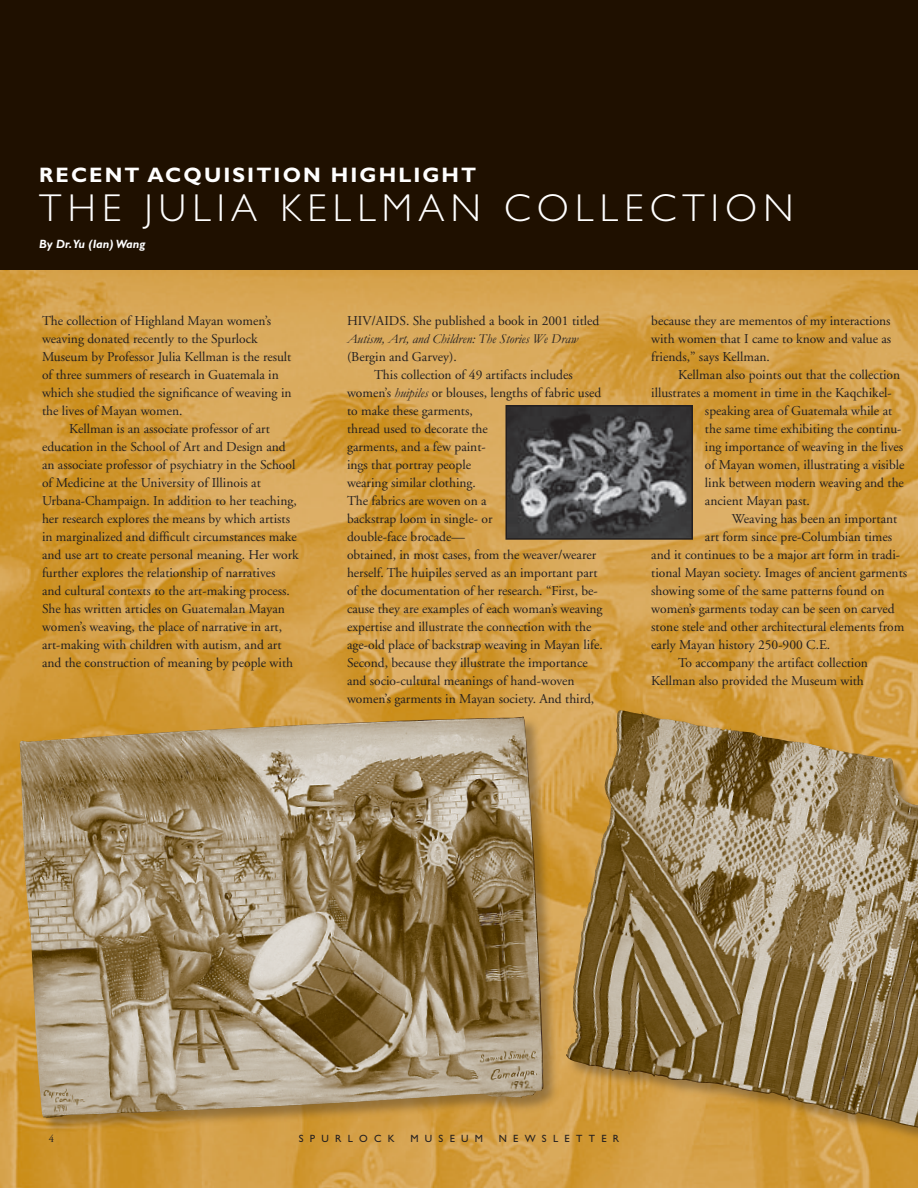
<style>
.page{position:relative;width:918px;height:1188px;background:#fff}
.page>*{position:absolute;margin:0;border:0;box-sizing:border-box;transform-origin:0 0}
.t1{font:300 39px "Gill Sans";letter-spacing:.16em;color:#fff}
.t2{font:700 21px "Gill Sans";letter-spacing:.1em;color:#fff}
.t3{font:13.5px/18px "Adobe Garamond";color:#231f20;text-align:justify}
.t4{font:italic 13.5px "Garamond";color:#231f20}
.t5{font:italic 700 12px "Gill Sans";color:#fff}
.t6{font:10.5px "Gill Sans";color:#231f20}
.s1{font-family:"Garamond";font-style:italic}
</style>
<div class="page">
<img style="left:0;top:270px;width:918px;height:918px">
<div style="left:0;top:0;width:918px;height:270px;background:#1f1000"></div>
<div style="left:565px;top:709px;width:353px;height:478px;background:#231f20;opacity:.35"></div>
<img style="left:566px;top:710px;width:229px;height:392px">
<img style="left:509px;top:408px;width:181px;height:129px">
<div style="left:506px;top:405px;width:187px;height:135px;border:2px solid #231f20"></div>
<div style="left:18px;top:715px;width:543px;height:419px;background:#231f20;opacity:.35"></div>
<img style="left:20px;top:716px;width:523px;height:402px">
<h2 class="t2" style="left:39px;top:163px;width:439px">RECENT ACQUISITION HIGHLIGHT</h2>
<h1 class="t1" style="left:39px;top:186px;width:194px">THE JULIA</h1>
<h1 class="t1" style="left:281px;top:186px;width:169px">KE LLMAN</h1>
<h1 class="t1" style="left:504px;top:186px;width:149px">CO LLECTION</h1>
<p class="t5" style="left:39px;top:237px;width:108px">By Dr.Yu (Ian) Wang</p>
<p class="t3" style="left:42px;top:312px;width:231px">The collection of Highland Mayan women’s</p>
<p class="t3" style="left:42px;top:330px;width:217px">weaving donated recently to the Spurlock</p>
<p class="t3" style="left:42px;top:348px;width:251px">Museum by Professor Julia Kellman is the result</p>
<p class="t3" style="left:42px;top:366px;width:238px">of three summers of research in Guatemala in</p>
<p class="t3" style="left:42px;top:384px;width:251px">which she studied the significance of weaving in</p>
<p class="t3" style="left:42px;top:402px;width:142px">the lives of Mayan women.</p>
<p class="t3" style="left:69px;top:420px;width:202px">Kellman is an associate professor of art</p>
<p class="t3" style="left:42px;top:438px;width:245px">education in the School of Art and Design and</p>
<p class="t3" style="left:42px;top:456px;width:255px">an associate professor of psychiatry in the School</p>
<p class="t3" style="left:42px;top:474px;width:220px">of Medicine at the University of Illinois at</p>
<p class="t3" style="left:42px;top:492px;width:256px">Urbana-Champaign. In addition to her teaching,</p>
<p class="t3" style="left:42px;top:510px;width:250px">her research explores the means by which artists</p>
<p class="t3" style="left:42px;top:528px;width:256px">in marginalized and difficult circumstances make</p>
<p class="t3" style="left:42px;top:546px;width:258px">and use art to create personal meaning. Her work</p>
<p class="t3" style="left:42px;top:564px;width:235px">further explores the relationship of narratives</p>
<p class="t3" style="left:42px;top:582px;width:249px">and cultural contexts to the art-making process.</p>
<p class="t3" style="left:42px;top:600px;width:244px">She has written articles on Guatemalan Mayan</p>
<p class="t3" style="left:42px;top:618px;width:242px">women’s weaving, the place of narrative in art,</p>
<p class="t3" style="left:42px;top:636px;width:241px">art-making with children with autism, and art</p>
<p class="t3" style="left:42px;top:654px;width:253px">and the construction of meaning by people with</p>
<p class="t3" style="left:347px;top:312px;width:254px">HIV/AIDS. She published a book in 2001 titled</p>
<p class="t4" style="left:347px;top:330px;width:232px">Autism, Art, and Children: The Stories We Draw</p>
<p class="t3" style="left:347px;top:348px;width:111px">(Bergin and Garvey).</p>
<p class="t3" style="left:374px;top:366px;width:200px">This collection of 49 artifacts includes</p>
<p class="t3" style="left:347px;top:384px;width:256px">women’s <span class="s1">huipiles</span> or blouses, lengths of fabric used</p>
<p class="t3" style="left:347px;top:402px;width:127px">to make these garments,</p>
<p class="t3" style="left:347px;top:420px;width:142px">thread used to decorate the</p>
<p class="t3" style="left:347px;top:438px;width:140px">garments, and a few paint-</p>
<p class="t3" style="left:347px;top:456px;width:126px">ings that portray people</p>
<p class="t3" style="left:347px;top:474px;width:130px">wearing similar clothing.</p>
<p class="t3" style="left:347px;top:492px;width:141px">The fabrics are woven on a</p>
<p class="t3" style="left:347px;top:510px;width:147px">backstrap loom in single- or</p>
<p class="t3" style="left:347px;top:528px;width:119px">double-face brocade—</p>
<p class="t3" style="left:347px;top:546px;width:251px">obtained, in most cases, from the weaver/wearer</p>
<p class="t3" style="left:347px;top:564px;width:252px">herself. The huipiles served as an important part</p>
<p class="t3" style="left:347px;top:582px;width:252px">of the documentation of her research. “First, be-</p>
<p class="t3" style="left:347px;top:600px;width:257px">cause they are examples of each woman’s weaving</p>
<p class="t3" style="left:347px;top:618px;width:246px">expertise and illustrate the connection with the</p>
<p class="t3" style="left:347px;top:636px;width:257px">age-old place of backstrap weaving in Mayan life.</p>
<p class="t3" style="left:347px;top:654px;width:242px">Second, because they illustrate the importance</p>
<p class="t3" style="left:347px;top:672px;width:229px">and socio-cultural meanings of hand-woven</p>
<p class="t3" style="left:347px;top:690px;width:249px">women’s garments in Mayan society. And third,</p>
<p class="t3" style="left:651px;top:312px;width:242px">because they are mementos of my interactions with women that I came to know and value as friends,” says Kellman.</p>
<p class="t3" style="left:678px;top:366px;width:224px">Kellman also points out that the collection</p>
<p class="t3" style="left:651px;top:384px;width:242px">illustrates a moment in time in the Kaqchikel-</p>
<p class="t3" style="left:705px;top:402px;width:189px">speaking area of Guatemala while at</p>
<p class="t3" style="left:705px;top:420px;width:198px">the same time exhibiting the continu-</p>
<p class="t3" style="left:705px;top:438px;width:200px">ing importance of weaving in the lives</p>
<p class="t3" style="left:705px;top:456px;width:201px">of Mayan women, illustrating a visible</p>
<p class="t3" style="left:705px;top:474px;width:200px">link between modern weaving and the</p>
<p class="t3" style="left:705px;top:492px;width:106px">ancient Mayan past.</p>
<p class="t3" style="left:732px;top:510px;width:167px">Weaving has been an important</p>
<p class="t3" style="left:705px;top:528px;width:189px">art form since pre-Columbian times</p>
<p class="t3" style="left:651px;top:546px;width:250px">and it continues to be a major art form in tradi-</p>
<p class="t3" style="left:651px;top:564px;width:257px">tional Mayan society. Images of ancient garments</p>
<p class="t3" style="left:651px;top:582px;width:235px">showing some of the same patterns found on</p>
<p class="t3" style="left:651px;top:600px;width:245px">women’s garments today can be seen on carved</p>
<p class="t3" style="left:651px;top:618px;width:255px">stone stele and other architectural elements from</p>
<p class="t3" style="left:651px;top:636px;width:181px">early Mayan history 250-900 C.E.</p>
<p class="t3" style="left:678px;top:654px;width:191px">To accompany the artifact collection</p>
<p class="t3" style="left:651px;top:672px;width:214px">Kellman also provided the Museum with</p>
<p class="t6" style="left:299px;top:1132px;width:25px">S PURLOCK</p>
<p class="t6" style="left:410px;top:1132px;width:27px">M USEUM</p>
<p class="t6" style="left:499px;top:1132px;width:28px">N EWSLETTER</p>
</div>
